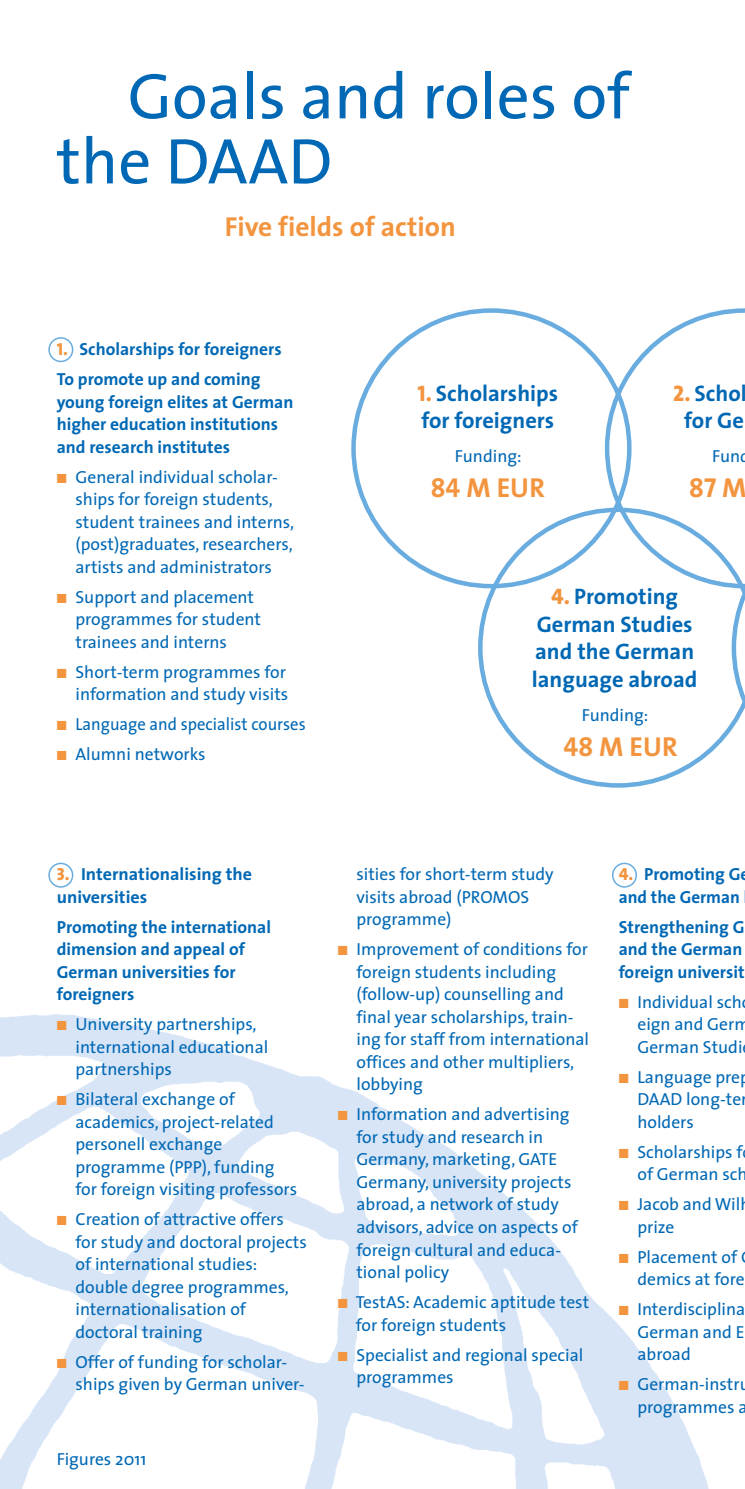
<style>
.page{position:relative;width:745px;height:1489px;background:#fff}
.page>*{position:absolute;margin:0;border:0;box-sizing:border-box;transform-origin:0 0}
.t1{font:65px/65px "The Sans";color:#0068b4}
.t2{font:700 27.5px "The Sans";color:#f3943e}
.t3{font:27.5px "The Sans Bold Caps";color:#f3943e}
.t4{font:700 22.5px/27.5px "The Sans";color:#0068b4;text-align:center}
.t5{font:17.5px/22.5px "The Sans";color:#0068b4}
.t6{font:700 17.5px/22.5px "The Sans";color:#0068b4}
.t7{font:17.5px "The Sans";color:#0068b4;scale:.95 1}
.s1{font-family:"The Sans Extra Bold Caps";font-weight:400;color:#f3943e}
.s2{color:#f3943e}
.s3{font-family:"The Sans Bold Caps";font-weight:400}
.s4{font-family:"The Sans";font-weight:700}
</style>
<div class="page">
<img style="left:0;top:1014px;width:709px;height:474px">
<svg style="left:478px;top:508px;width:126px;height:279px"></svg>
<svg style="left:604px;top:308px;width:140px;height:479px"></svg>
<div style="left:48px;top:862px;width:25px;height:25px;border:2px solid #69acdf;border-radius:50%"></div>
<div style="left:611px;top:862px;width:25px;height:25px;border:2px solid #69acdf;border-radius:50%"></div>
<div style="left:48px;top:337px;width:25px;height:25px;border:2px solid #69acdf;border-radius:50%"></div>
<h1 class="t1" style="left:57px;top:62px;width:574px;text-indent:71px">Goals and roles of the DAAD</h1>
<h2 class="t2" style="left:225px;top:204px;width:232px">Five fields of action</h2>
<p class="t6" style="left:57px;top:334px;width:226px;line-height:30px"><span class="s1">1.</span> Scholarships for foreigners<br>To promote up and coming</p>
<p class="t6" style="left:57px;top:390px;width:238px">young foreign elites at German higher education institutions and research institutes</p>
<p class="t5" style="left:75px;top:465px;width:220px;text-indent:-19px"><span class="s2">■</span> General individual scholar&shy;ships for foreign students, student trainees and interns, (post)graduates, researchers, artists and administrators</p>
<p class="t5" style="left:75px;top:585px;width:187px;text-indent:-19px"><span class="s2">■</span> Support and placement programmes for student trainees and interns</p>
<p class="t5" style="left:57px;top:660px;width:233px;text-align:right"><span class="s2">■</span> Short-term programmes for information and study visits</p>
<p class="t7" style="left:57px;top:710px;width:263px"><span class="s2">■</span> Language and specialist courses</p>
<p class="t5" style="left:57px;top:742px;width:150px"><span class="s2">■</span> Alumni networks</p>
<p class="t4" style="left:417px;top:378px;width:142px;text-align:left"><span class="s1">1.</span> Scholarships for foreigners</p>
<p class="t5" style="left:454px;top:444px;width:68px">Funding:</p>
<h2 class="t2" style="left:430px;top:465px;width:45px"><span class="s3">84</span> MEUR</h2>
<p class="t4" style="left:672px;top:378px;width:75px"><span class="s1">2.</span> Schol for Ge</p>
<p class="t5" style="left:711px;top:444px;width:39px">Fund</p>
<h2 class="t3" style="left:688px;top:465px;width:43px">87 <span class="s4">M</span></h2>
<p class="t4" style="left:531px;top:582px;width:167px"><span class="s1">4.</span> Promoting<br>German Studies and the German language abroad</p>
<p class="t5" style="left:581px;top:703px;width:68px">Funding:</p>
<h2 class="t2" style="left:563px;top:723px;width:45px"><span class="s3">48</span> MEUR</h2>
<p class="t6" style="left:57px;top:862px;width:197px"><span class="s1">3.</span> Internationalising the universities</p>
<p class="t6" style="left:57px;top:915px;width:216px">Promoting the international dimension and appeal of -German universities for foreigners</p>
<p class="t5" style="left:75px;top:1012px;width:194px;text-indent:-19px"><span class="s2">■</span> University partnerships, international educational partnerships</p>
<p class="t5" style="left:75px;top:1087px;width:223px;text-indent:-19px"><span class="s2">■</span> Bilateral exchange of academics, project-related personell exchange programme (PPP), funding for foreign visiting professors</p>
<p class="t5" style="left:75px;top:1207px;width:233px;text-indent:-19px"><span class="s2">■</span> Creation of attractive offers for study and doctoral projects of international studies: double degree programmes, internationalisation of doctoral training</p>
<p class="t5" style="left:75px;top:1350px;width:230px;text-indent:-19px"><span class="s2">■</span> Offer of funding for scholar&shy;ships given by German univer-</p>
<p class="t5" style="left:57px;top:1446px;width:91px">Figures 2011</p>
<p class="t5" style="left:356px;top:862px;width:199px">sities for short-term study visits abroad (PROMOS programme)</p>
<p class="t5" style="left:356px;top:937px;width:234px;text-indent:-19px"><span class="s2">■</span> Improvement of conditions for foreign students including (follow-up) counselling and final year scholarships, train&shy;ing for staff from international offices and other multipliers, lobbying</p>
<p class="t5" style="left:356px;top:1102px;width:223px;text-indent:-19px"><span class="s2">■</span> Information and advertising for study and research in<br>Germany, marketing, GATE<br>Germany, university projects abroad, a network of study advisors, advice on aspects of foreign cultural and educa&shy;tional policy</p>
<p class="t5" style="left:355px;top:1290px;width:235px;text-indent:-18px"><span class="s2">■</span> TestAS: Academic aptitude test for foreign students</p>
<p class="t5" style="left:356px;top:1342px;width:228px;text-indent:-19px"><span class="s2">■</span> Specialist and regional special programmes</p>
<p class="t6" style="left:618px;top:862px;width:123px"><span class="s1">4.</span> Promoting G and the German</p>
<p class="t6" style="left:618px;top:915px;width:127px">Strengthening G and the German foreign universit</p>
<p class="t5" style="left:637px;top:990px;width:114px;text-indent:-19px"><span class="s2">■</span> Individual sch eign and Germ<br>German Studi</p>
<p class="t5" style="left:637px;top:1065px;width:111px;text-indent:-19px"><span class="s2">■</span> Language pre<br>DAAD long-ter holders</p>
<p class="t5" style="left:618px;top:1140px;width:130px;text-align:right"><span class="s2">■</span> Scholarships f of German sch</p>
<p class="t5" style="left:637px;top:1192px;width:104px;text-indent:-19px"><span class="s2">■</span> Jacob and Wil prize</p>
<p class="t5" style="left:637px;top:1245px;width:109px;text-indent:-19px"><span class="s2">■</span> Placement of demics at fore</p>
<p class="t5" style="left:637px;top:1297px;width:109px;text-align:justify;text-indent:-19px"><span class="s2">■</span> Interdisciplina German and E abroad</p>
<p class="t5" style="left:618px;top:1372px;width:132px;text-align:right"><span class="s2">■</span> German-instru programmes a</p>
</div>
